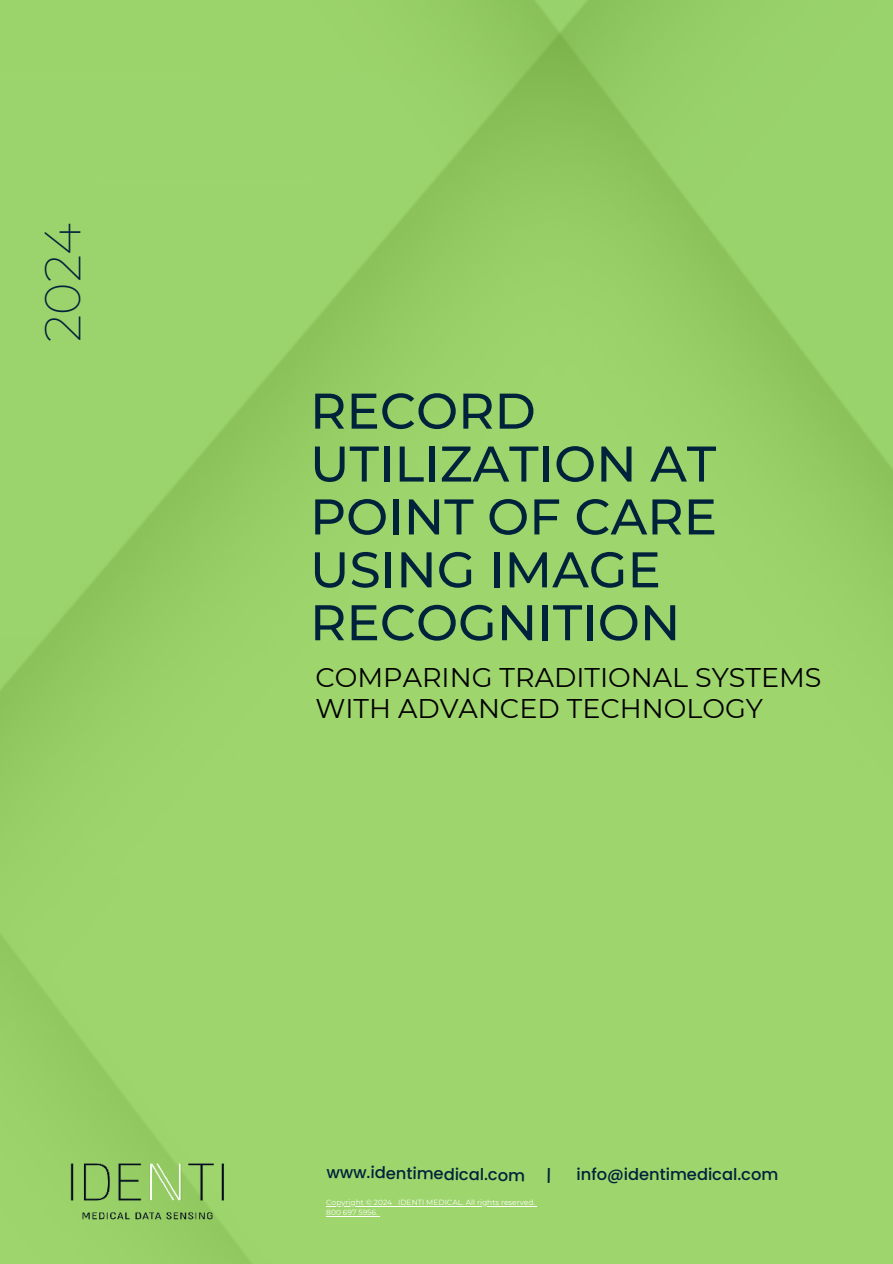
<style>
.page{position:relative;width:893px;height:1264px;background:#fff}
.page>*{position:absolute;margin:0;border:0;box-sizing:border-box;transform-origin:0 0}
.t1{font:500 49.95px/52.8px "Montserrat";color:#01223b}
.t2{font:200 49.35px "Montserrat";color:#01223b}
.t3{font:27px/31.5px "Montserrat";color:#000}
.t4{font:500 16.2px "Poppins";color:#01223b}
.t5{font:7.5px/10.1px "Montserrat";color:#fff}
</style>
<div class="page">
<img style="left:0;top:0;width:892px;height:1263px">
<hr style="left:326px;top:1205px;width:66px;height:1px;background:#fff">
<hr style="left:398px;top:1205px;width:137px;height:1px;background:#fff">
<hr style="left:326px;top:1215px;width:51px;height:1px;background:#fff">
<img style="left:45px;top:1118px;width:204px;height:145px">
<svg style="left:547px;top:1168px;width:3px;height:15px"></svg>
<h2 class="t2" style="left:30px;top:342px;width:121px;rotate:-90deg">2024</h2>
<h1 class="t1" style="left:310px;top:382px;width:408px">RECORD<br>UTILIZATION AT<br>POINT OF CARE<br>USING IMAGE<br>RECOGNITION</h1>
<h3 class="t3" style="left:315px;top:660px;width:507px">COMPARING TRADITIONAL SYSTEMS<br>WITH ADVANCED TECHNOLOGY</h3>
<h3 class="t4" style="left:326px;top:1162px;width:200px;rotate:1deg">www.identimedical.com</h3>
<h3 class="t4" style="left:576px;top:1165px;width:203px">info@identimedical.com</h3>
<p class="t5" style="left:326px;top:1197px;width:210px">Copyright © 2024 IDENTI MEDICAL. All rights reserved.<br>800 697 5956.</p>
</div>
